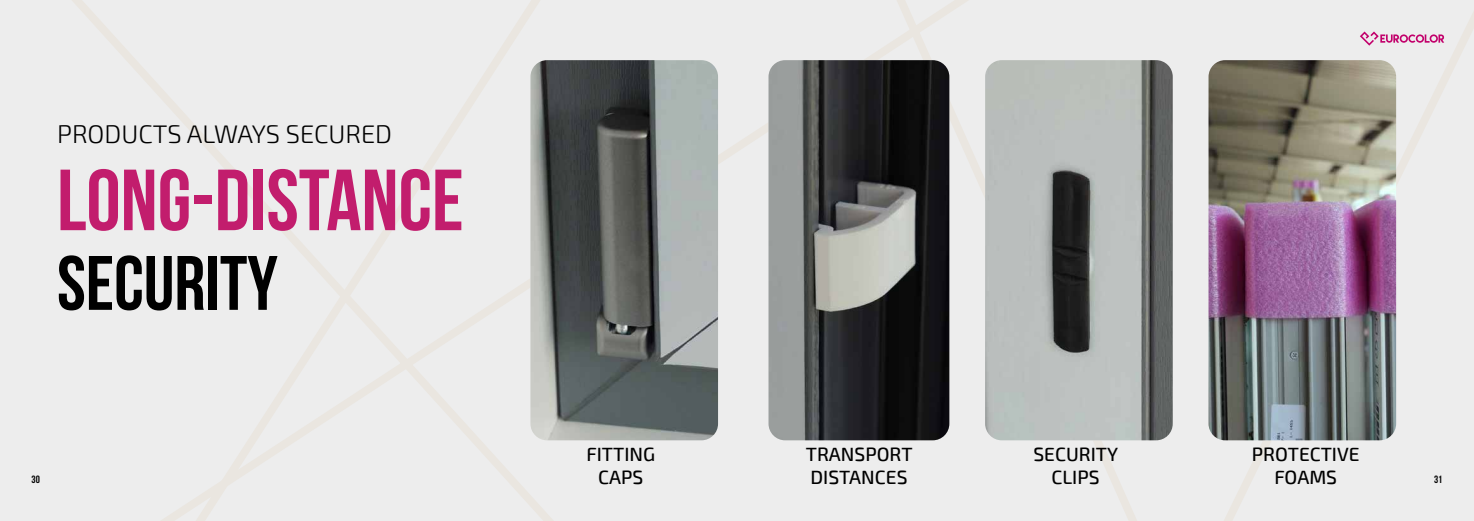
<style>
.page{position:relative;width:1474px;height:521px;background:#fff}
.page>*{position:absolute;margin:0;border:0;box-sizing:border-box;transform-origin:0 0}
.t1{font:700 86.45px "Bebas Neue";color:#c21d6d}
.t2{font:700 76.91px "Bebas Neue";color:#000}
.t3{font:300 25.46px "Exo 2";color:#000}
.t4{font:500 19.16px/23px "Exo 2";color:#000;text-align:center}
.t5{font:700 10.5px "Bebas Neue";color:#000}
</style>
<div class="page">
<div style="left:0;top:0;width:1473px;height:521px;background:#ededed"></div>
<img style="left:530px;top:60px;width:188px;height:380px">
<img style="left:768px;top:60px;width:181px;height:380px">
<img style="left:985px;top:60px;width:187px;height:380px">
<img style="left:1208px;top:60px;width:187px;height:380px">
<svg style="left:1359px;top:32px;width:85px;height:14px"></svg>
<h3 class="t3" style="left:57px;top:120px;width:336px">PRODUCTS ALWAYS SECURED</h3>
<h1 class="t1" style="left:57px;top:153px;width:408px">LONG-DISTANCE</h1>
<h2 class="t2" style="left:57px;top:241px;width:222px">SECURITY</h2>
<p class="t4" style="left:586px;top:443px;width:70px">FITTING<br>CAPS</p>
<p class="t4" style="left:805px;top:443px;width:108px;text-align:left">TRANSPORT<br>DISTANCES</p>
<p class="t4" style="left:1033px;top:443px;width:86px">SECURITY<br>CLIPS</p>
<p class="t4" style="left:1251px;top:443px;width:109px">PROTECTIVE<br>FOAMS</p>
<p class="t5" style="left:31px;top:473px;width:10px">30</p>
<p class="t5" style="left:1433px;top:473px;width:10px">31</p>
</div>
